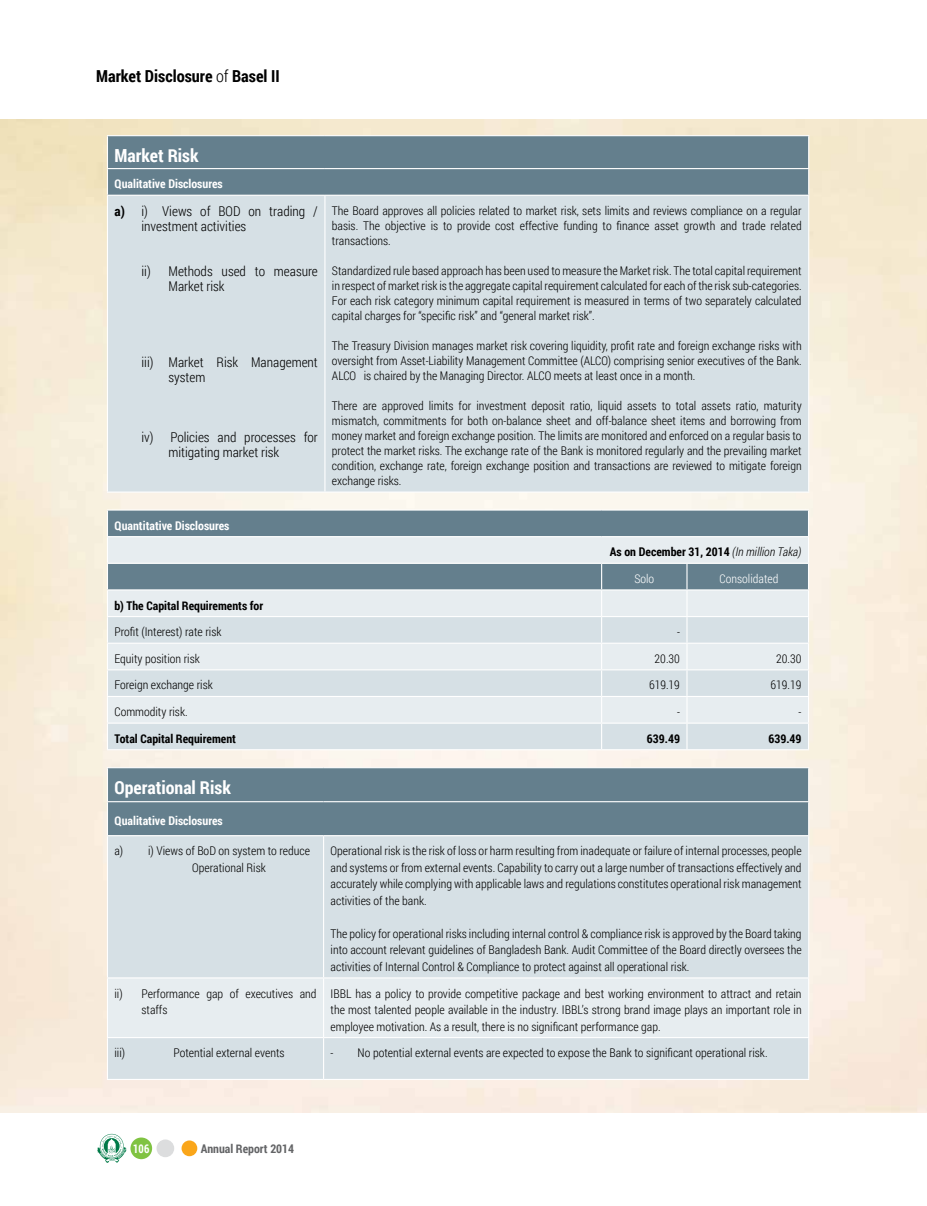
<style>
.page{position:relative;width:927px;height:1206px;background:#fff}
.page>*{position:absolute;margin:0;border:0;box-sizing:border-box;transform-origin:0 0}
.t1{font:700 18px "Roboto Condensed";color:#fff}
.t2{font:700 16.5px "Roboto Condensed";color:#000}
.t3{font:300 13.5px/15px "Roboto Condensed";color:#000}
.t4{font:300 12px/15px "Roboto Condensed";color:#000;text-align:justify}
.t5{font:700 12px "Roboto Condensed";color:#000}
.t6{font:700 12px "Roboto Condensed";color:#fff}
.t7{font:700 12px "Roboto Condensed";color:#636466}
.t8{font:300 12px "Roboto Condensed";color:#fff}
.t9{font:700 12px "Roboto Condensed";color:#fff;scale:.9 1}
.s1{font-weight:300}
.s2{font-weight:700}
.s3{font-weight:300;font-style:italic}
</style>
<div class="page">
<div style="left:130px;top:1137px;width:22px;height:21px;background:#80c342;border-radius:50%"></div>
<div style="left:181px;top:1140px;width:16px;height:15px;background:#faa61a;border-radius:50%"></div>
<div style="left:156px;top:1139px;width:18px;height:17px;background:#dcddde;border-radius:50%"></div>
<svg style="left:97px;top:1133px;width:30px;height:30px"></svg>
<div style="left:108px;top:196px;width:700px;height:295px;background:#d6e0e5"></div>
<svg style="left:107px;top:136px;width:702px;height:59px;background:#688390"></svg>
<hr style="left:324px;top:196px;width:1px;height:295px;background:#fff">
<div style="left:108px;top:510px;width:700px;height:26px;background:#647f8d"></div>
<svg style="left:108px;top:537px;width:700px;height:79px;background:#bcc9d0"></svg>
<svg style="left:108px;top:617px;width:700px;height:132px;background:#dde5e9"></svg>
<hr style="left:107px;top:562px;width:494px;height:1px;background:#fff">
<hr style="left:601px;top:562px;width:86px;height:1px;background:#fff">
<hr style="left:687px;top:562px;width:122px;height:1px;background:#fff">
<hr style="left:107px;top:589px;width:494px;height:1px;background:#fff">
<hr style="left:601px;top:589px;width:86px;height:1px;background:#fff">
<hr style="left:687px;top:589px;width:122px;height:1px;background:#fff">
<hr style="left:107px;top:642px;width:494px;height:1px;background:#fff">
<hr style="left:601px;top:642px;width:86px;height:1px;background:#fff">
<hr style="left:687px;top:642px;width:122px;height:1px;background:#fff">
<hr style="left:107px;top:669px;width:494px;height:1px;background:#fff">
<hr style="left:601px;top:669px;width:86px;height:1px;background:#fff">
<hr style="left:687px;top:669px;width:122px;height:1px;background:#fff">
<hr style="left:107px;top:695px;width:494px;height:1px;background:#fff">
<hr style="left:601px;top:695px;width:86px;height:1px;background:#fff">
<hr style="left:687px;top:695px;width:122px;height:1px;background:#fff">
<hr style="left:107px;top:722px;width:494px;height:1px;background:#fff">
<hr style="left:601px;top:722px;width:86px;height:1px;background:#fff">
<svg style="left:601px;top:563px;width:1px;height:186px"></svg>
<hr style="left:687px;top:722px;width:122px;height:1px;background:#fff">
<svg style="left:686px;top:563px;width:1px;height:186px"></svg>
<div style="left:108px;top:768px;width:700px;height:66px;background:#647f8d"></div>
<div style="left:108px;top:836px;width:700px;height:242px;background:#d6e0e5"></div>
<div style="left:108px;top:978px;width:700px;height:58px;background:#e7edf0"></div>
<hr style="left:107px;top:800px;width:216px;height:2px;background:#fff">
<hr style="left:323px;top:800px;width:486px;height:2px;background:#fff">
<hr style="left:323px;top:836px;width:1px;height:141px;background:#fff">
<hr style="left:107px;top:977px;width:216px;height:1px;background:#fff">
<hr style="left:323px;top:977px;width:486px;height:1px;background:#fff">
<hr style="left:323px;top:978px;width:1px;height:58px;background:#fff">
<hr style="left:107px;top:1036px;width:216px;height:1px;background:#fff">
<hr style="left:323px;top:1036px;width:486px;height:1px;background:#fff">
<hr style="left:323px;top:1037px;width:1px;height:41px;background:#fff">
<h2 class="t2" style="left:96px;top:64px;width:185px">Market Disclosure <span class="s1">of</span> Basel II</h2>
<h1 class="t1" style="left:114px;top:142px;width:86px">Market Risk</h1>
<p class="t6" style="left:114px;top:175px;width:110px">Qualitative Disclosures</p>
<p class="t3" style="left:141px;top:203px;width:178px;text-indent:-27px"><span class="s2">a)</span> i) Views of BOD on trading / investment activities</p>
<p class="t3" style="left:168px;top:263px;width:151px;text-indent:-27px">ii) Methods used to measure<br>Market risk</p>
<p class="t3" style="left:168px;top:353px;width:151px;text-indent:-27px">iii) Market Risk Management system</p>
<p class="t3" style="left:168px;top:428px;width:151px;text-indent:-27px">iv) Policies and processes for mitigating market risk</p>
<p class="t6" style="left:114px;top:516px;width:116px">Quantitative Disclosures</p>
<p class="t4" style="left:332px;top:203px;width:471px">The Board approves all policies related to market risk, sets limits and reviews compliance on a regular basis. The objective is to provide cost effective funding to finance asset growth and trade related transactions.</p>
<p class="t4" style="left:332px;top:263px;width:471px">Standardized rule based approach has been used to measure the Market risk. The total capital requirement in respect of market risk is the aggregate capital requirement calculated for each of the risk sub-categories.<br>For each risk category minimum capital requirement is measured in terms of two separately calculated capital charges for “specific risk” and “general market risk”.</p>
<p class="t4" style="left:332px;top:338px;width:471px">The Treasury Division manages market risk covering liquidity, profit rate and foreign exchange risks with oversight from Asset-Liability Management Committee (ALCO) comprising senior executives of the Bank.<br>ALCO is chaired by the Managing Director. ALCO meets at least once in a month.</p>
<p class="t4" style="left:332px;top:398px;width:471px">There are approved limits for investment deposit ratio, liquid assets to total assets ratio, maturity mismatch, commitments for both on-balance sheet and off-balance sheet items and borrowing from money market and foreign exchange position. The limits are monitored and enforced on a regular basis to protect the market risks. The exchange rate of the Bank is monitored regularly and the prevailing market condition, exchange rate, foreign exchange position and transactions are reviewed to mitigate foreign exchange risks.</p>
<p class="t5" style="left:610px;top:543px;width:193px">As on December 31, 2014 <span class="s3">(In million Taka)</span></p>
<p class="t8" style="left:634px;top:570px;width:21px">Solo</p>
<p class="t8" style="left:719px;top:570px;width:60px">Consolidated</p>
<p class="t5" style="left:114px;top:596px;width:150px">b) The Capital Requirements for</p>
<p class="t4" style="left:114px;top:624px;width:108px">Profit (Interest) rate risk</p>
<p class="t4" style="left:677px;top:624px;width:4px">-</p>
<p class="t4" style="left:114px;top:650px;width:87px">Equity position risk</p>
<p class="t4" style="left:654px;top:650px;width:27px">20.30</p>
<p class="t4" style="left:776px;top:650px;width:27px">20.30</p>
<p class="t4" style="left:114px;top:677px;width:100px">Foreign exchange risk</p>
<p class="t4" style="left:649px;top:677px;width:32px">619.19</p>
<p class="t4" style="left:770px;top:677px;width:32px">619.19</p>
<p class="t4" style="left:114px;top:703px;width:75px">Commodity risk.</p>
<p class="t4" style="left:677px;top:703px;width:4px">-</p>
<p class="t4" style="left:798px;top:703px;width:4px">-</p>
<p class="t5" style="left:114px;top:729px;width:123px">Total Capital Requirement</p>
<p class="t5" style="left:647px;top:729px;width:35px">639.49</p>
<p class="t5" style="left:768px;top:729px;width:35px">639.49</p>
<h1 class="t1" style="left:114px;top:774px;width:118px">Operational Risk</h1>
<p class="t6" style="left:114px;top:812px;width:110px">Qualitative Disclosures</p>
<p class="t4" style="left:192px;top:842px;width:119px;line-height:16.5px;text-indent:-78px">a) i) Views of BoD on system to reduce<br>Operational Risk</p>
<p class="t4" style="left:330px;top:842px;width:472px;line-height:16.5px">Operational risk is the risk of loss or harm resulting from inadequate or failure of internal processes, people and systems or from external events. Capability to carry out a large number of transactions effectively and accurately while complying with applicable laws and regulations constitutes operational risk management activities of the bank.</p>
<p class="t4" style="left:330px;top:924px;width:472px;line-height:16.5px">The policy for operational risks including internal control &amp; compliance risk is approved by the Board taking into account relevant guidelines of Bangladesh Bank. Audit Committee of the Board directly oversees the activities of Internal Control &amp; Compliance to protect against all operational risk.</p>
<p class="t4" style="left:141px;top:984px;width:176px;line-height:16.5px;text-indent:-27px">ii) Performance gap of executives and staffs</p>
<p class="t4" style="left:330px;top:984px;width:472px;line-height:16.5px">IBBL has a policy to provide competitive package and best working environment to attract and retain the most talented people available in the industry. IBBL’s strong brand image plays an important role in employee motivation. As a result, there is no significant performance gap.</p>
<p class="t4" style="left:114px;top:1044px;width:12px">iii)</p>
<p class="t4" style="left:173px;top:1044px;width:113px">Potential external events</p>
<p class="t4" style="left:330px;top:1044px;width:438px">- No potential external events are expected to expose the Bank to significant operational risk.</p>
<p class="t9" style="left:133px;top:1139px;width:19px">106</p>
<p class="t7" style="left:201px;top:1139px;width:95px">Annual Report 2014</p>
</div>
